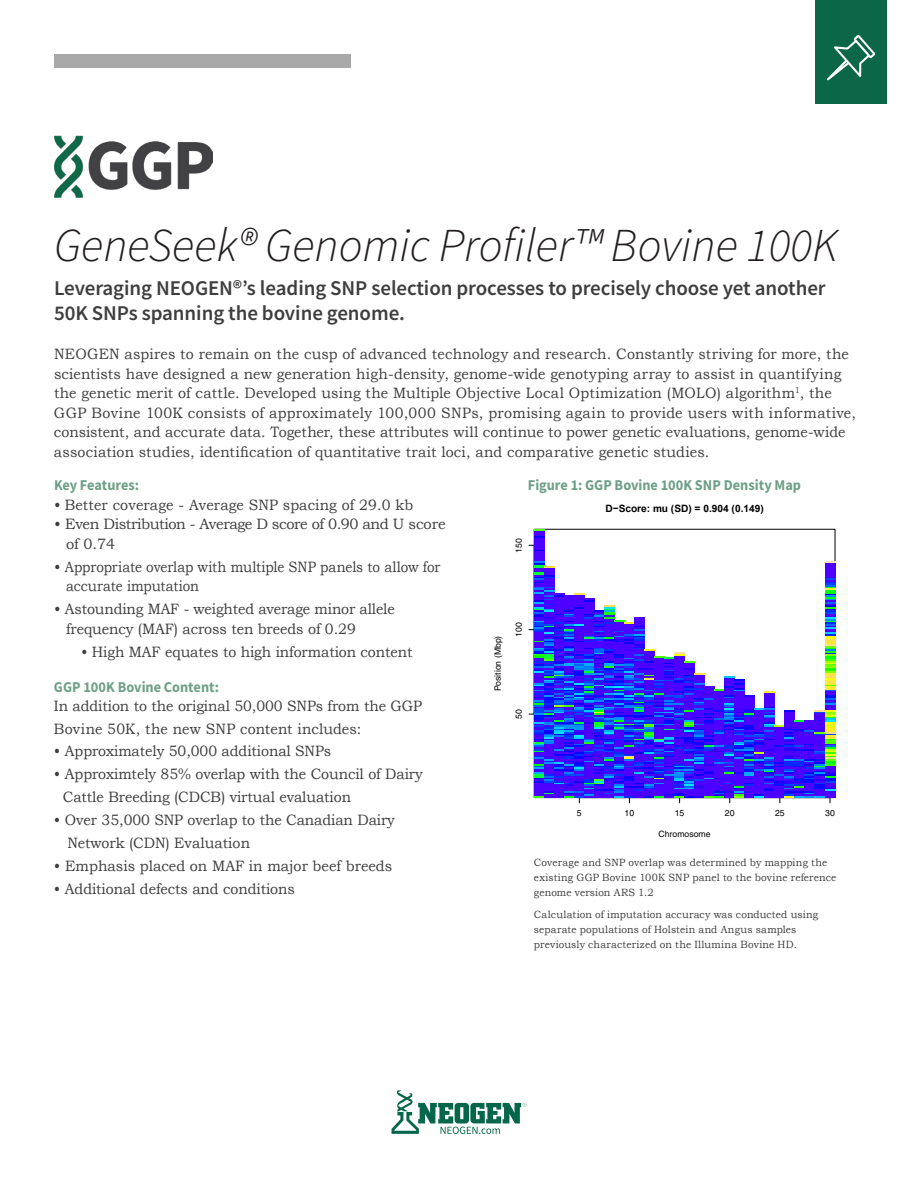
<style>
.page{position:relative;width:918px;height:1188px;background:#fff}
.page>*{position:absolute;margin:0;border:0;box-sizing:border-box;transform-origin:0 0}
.t1{font:italic 300 47.25px "Source Sans Pro";color:#231f20}
.Subhead_1{font:600 21px/25.2px "Source Sans Pro";letter-spacing:-.005em;color:#3e3e3f}
.Body_Copy{font:15px/19.5px "Bookman Old Style";color:#3e3e3f;scale:.95 1}
.Subhead_2{font:700 15px "Source Sans Pro";color:#6ea087;scale:.95 1}
.Body_Copy-2{font:15px/19.5px "Bookman Old Style";letter-spacing:-.03em;color:#3e3e3f}
.Body_Copy-3{font:15px "Bookman Old Style";color:#3e3e3f;scale:.96 1}
.Body_Copy-4{font:10.5px/15px "Bookman Old Style";letter-spacing:.015em;color:#3e3e3f;scale:.95 1}
.t2{font:700 10.05px "Arial";color:#000}
.t3{font:8.7px "Helvetica";color:#000}
</style>
<div class="page">
<svg style="left:392px;top:1090px;width:134px;height:44px"></svg>
<div style="left:815px;top:0;width:72px;height:104px;background:#0c6648"></div>
<svg style="left:827px;top:35px;width:48px;height:46px"></svg>
<div style="left:54px;top:54px;width:297px;height:14px;background:#a8a8a8"></div>
<img style="left:54px;top:135px;width:159px;height:63px">
<svg style="left:529px;top:529px;width:306px;height:274px"></svg>
<p class="t1" style="left:54px;top:216px;width:785px">GeneSeek® Genomic Profiler™ Bovine 100K</p>
<p class="Subhead_1" style="left:54px;top:275px;width:773px">Leveraging NEOGEN®’s leading SNP selection processes to precisely choose yet another<br>50K SNPs spanning the bovine genome.</p>
<p class="Body_Copy" style="left:54px;top:345px;width:846px">NEOGEN aspires to remain on the cusp of advanced technology and research. Constantly striving for more, the scientists have designed a new generation high-density, genome-wide genotyping array to assist in quantifying the genetic merit of cattle. Developed using the Multiple Objective Local Optimization (MOLO) algorithm<sup>1</sup>, the GGP Bovine 100K consists of approximately 100,000 SNPs, promising again to provide users with informative, consistent, and accurate data. Together, these attributes will continue to power genetic evaluations, genome-wide association studies, identification of quantitative trait loci, and comparative genetic studies.</p>
<p class="Subhead_2" style="left:54px;top:475px;width:91px">Key Features:</p>
<p class="Subhead_2" style="left:528px;top:475px;width:289px">Figure 1: GGP Bovine 100K SNP Density Map</p>
<p class="Body_Copy" style="left:54px;top:495px;width:380px">• Better coverage - Average SNP spacing of 29.0 kb</p>
<p class="Body_Copy-2" style="left:66px;top:514px;width:381px;text-indent:-12px">• Even Distribution - Average D score of 0.90 and U score of 0.74</p>
<p class="Body_Copy" style="left:66px;top:557px;width:396px;text-indent:-12px">• Appropriate overlap with multiple SNP panels to allow for accurate imputation</p>
<p class="Body_Copy" style="left:66px;top:599px;width:348px;text-indent:-12px">• Astounding MAF - weighted average minor allele frequency (MAF) across ten breeds of 0.29</p>
<p class="Body_Copy" style="left:81px;top:642px;width:351px">• High MAF equates to high information content</p>
<p class="t2" style="left:605px;top:501px;width:160px">D−Score: mu (SD) = 0.904 (0.149)</p>
<p class="t3" style="left:514px;top:553px;width:16px;rotate:-90deg">150</p>
<p class="t3" style="left:514px;top:637px;width:16px;rotate:-90deg">100</p>
<p class="t3" style="left:493px;top:691px;width:57px;rotate:-90deg">Position (Mbp)</p>
<p class="Subhead_2" style="left:54px;top:677px;width:175px">GGP 100K Bovine Content:</p>
<p class="Body_Copy" style="left:54px;top:697px;width:389px">In addition to the original 50,000 SNPs from the GGP</p>
<p class="Body_Copy" style="left:54px;top:720px;width:325px">Bovine 50K, the new SNP content includes:</p>
<p class="Body_Copy" style="left:54px;top:741px;width:293px">• Approximately 50,000 additional SNPs</p>
<p class="Body_Copy" style="left:54px;top:764px;width:390px">• Approximtely 85% overlap with the Council of Dairy</p>
<p class="Body_Copy" style="left:63px;top:787px;width:305px">Cattle Breeding (CDCB) virtual evaluation</p>
<p class="Body_Copy" style="left:54px;top:810px;width:360px">• Over 35,000 SNP overlap to the Canadian Dairy</p>
<p class="Body_Copy" style="left:67px;top:833px;width:194px">Network (CDN) Evaluation</p>
<p class="Body_Copy-3" style="left:54px;top:856px;width:354px">• Emphasis placed on MAF in major beef breeds</p>
<p class="Body_Copy" style="left:54px;top:879px;width:255px">• Additional defects and conditions</p>
<p class="t3" style="left:514px;top:719px;width:11px;rotate:-90deg">50</p>
<p class="t3" style="left:577px;top:808px;width:6px">5</p>
<p class="t3" style="left:625px;top:808px;width:11px">10</p>
<p class="t3" style="left:675px;top:808px;width:11px">15</p>
<p class="t3" style="left:725px;top:808px;width:11px">20</p>
<p class="t3" style="left:775px;top:808px;width:11px">25</p>
<p class="t3" style="left:825px;top:808px;width:11px">30</p>
<p class="t3" style="left:659px;top:829px;width:54px">Chromosome</p>
<p class="Body_Copy-4" style="left:534px;top:855px;width:320px">Coverage and SNP overlap was determined by mapping the existing GGP Bovine 100K SNP panel to the bovine reference genome version ARS 1.2</p>
<p class="Body_Copy-4" style="left:534px;top:907px;width:301px">Calculation of imputation accuracy was conducted using separate populations of Holstein and Angus samples previously characterized on the Illumina Bovine HD.</p>
</div>
